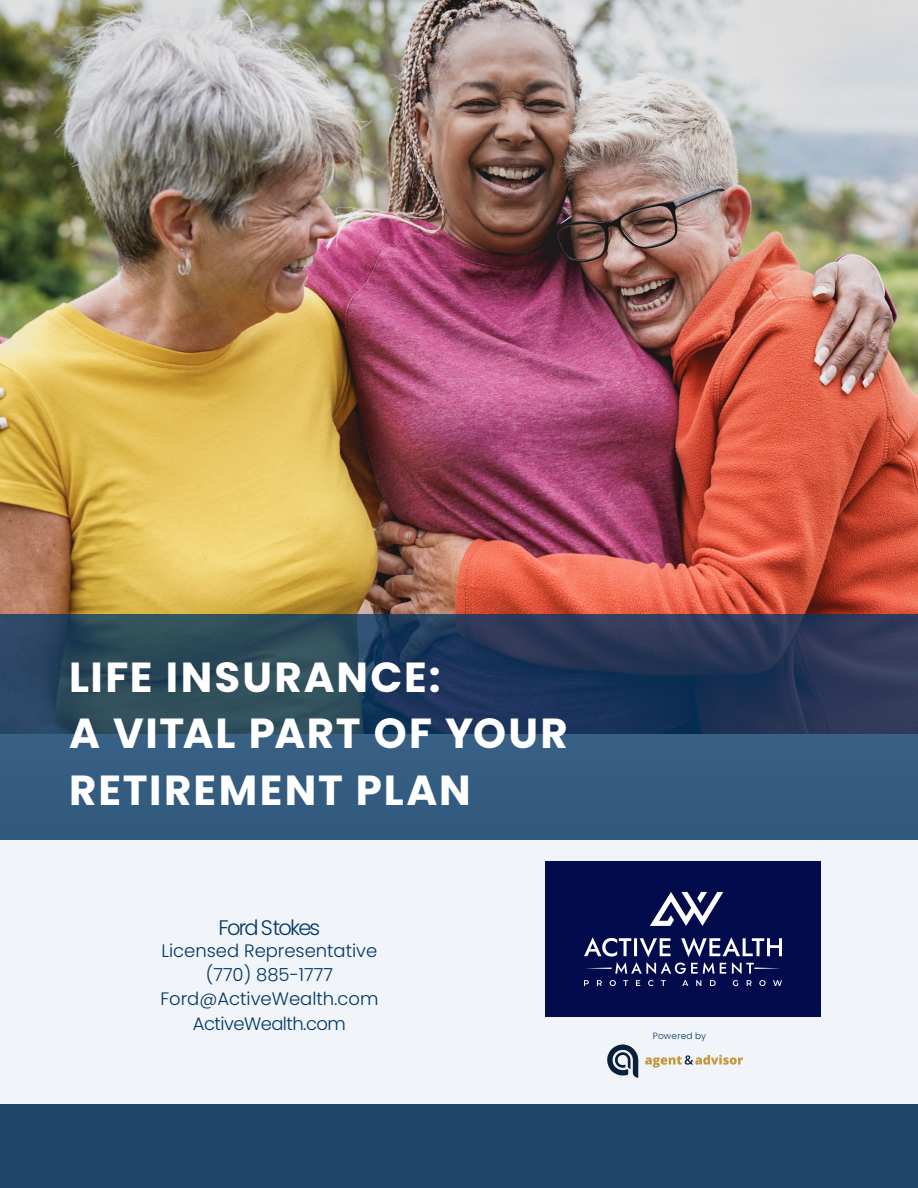
<style>
.page{position:relative;width:918px;height:1188px;background:#fff}
.page>*{position:absolute;margin:0;border:0;box-sizing:border-box;transform-origin:0 0}
.t1{font:700 42px "Poppins";letter-spacing:.045em;color:#fff}
.Copy{font:300 21px "Poppins";letter-spacing:-.085em;color:#003667}
.Copy-2{font:300 18px/24.3px "Poppins";color:#003667;text-align:center}
.Copy-3{font:300 9px "Poppins";letter-spacing:.02em;color:#003667}
</style>
<div class="page">
<img style="left:0;top:0;width:918px;height:570px">
<svg style="left:0;top:570px;width:918px;height:44px;background:#cd7848"></svg>
<svg style="left:0;top:614px;width:918px;height:226px;background:#2d4c6b"></svg>
<div style="left:0;top:1099px;width:918px;height:89px;background:#1e4568"></div>
<div style="left:0;top:840px;width:918px;height:264px;background:#f1f4f8"></div>
<svg style="left:607px;top:1044px;width:31px;height:34px"></svg>
<svg style="left:645px;top:1055px;width:98px;height:13px"></svg>
<img style="left:546px;top:862px;width:275px;height:154px">
<p class="t1" style="left:69px;top:652px;width:373px">LIFE INSURANCE:</p>
<p class="t1" style="left:69px;top:709px;width:500px">A VITAL PART OF YOUR</p>
<p class="t1" style="left:69px;top:766px;width:403px">RETIREMENT PLAN</p>
<p class="Copy" style="left:219px;top:915px;width:103px">Ford Stokes</p>
<p class="Copy-2" style="left:160px;top:938px;width:220px">Licensed Representative (770) 885-1777<br>Ford@ActiveWealth.com<br>ActiveWealth.com</p>
<p class="Copy-3" style="left:653px;top:1031px;width:55px">Powered by</p>
</div>
